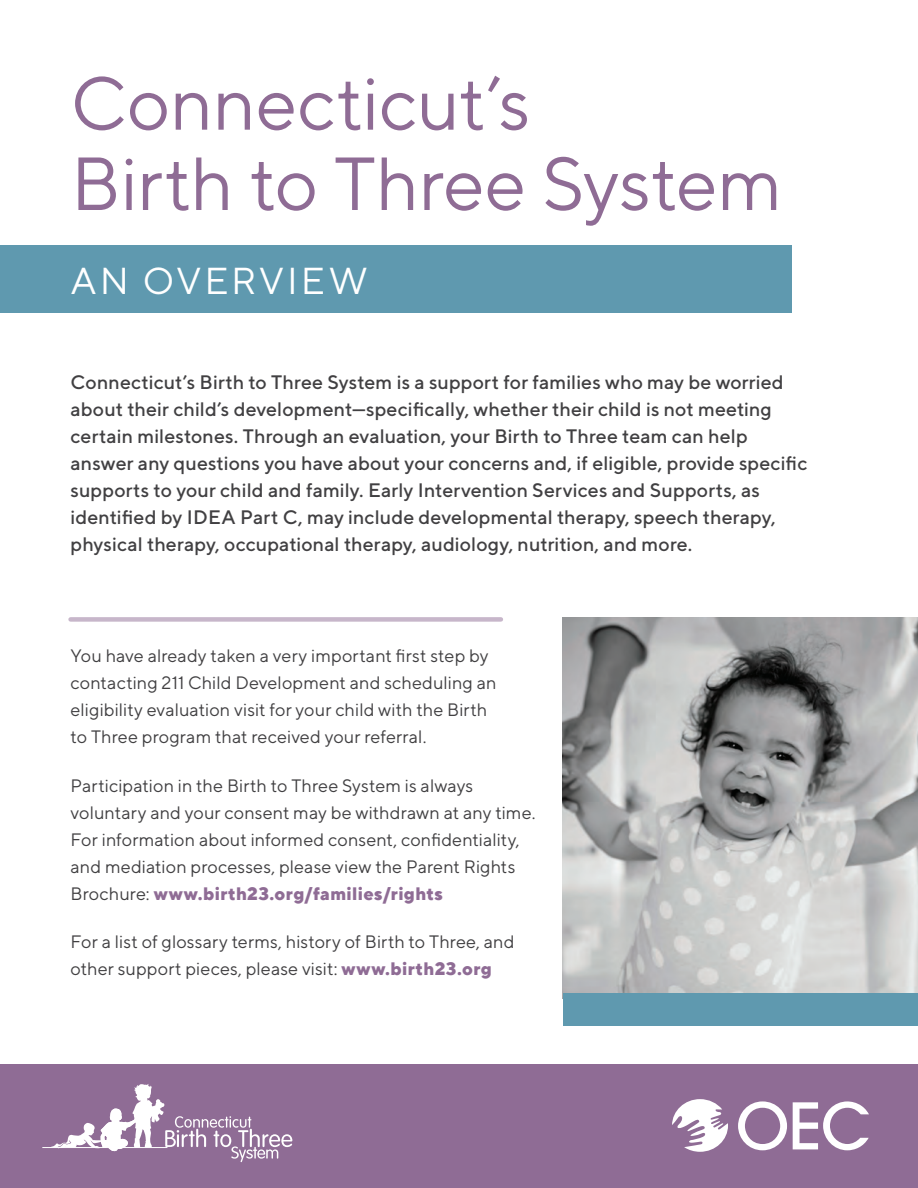
<style>
.page{position:relative;width:918px;height:1188px;background:#fff}
.page>*{position:absolute;margin:0;border:0;box-sizing:border-box;transform-origin:0 0}
.t1{font:75px/80.2px "TT Norms";letter-spacing:-.01em;color:#8f6c95}
.t2{font:37.5px "TT Norms";letter-spacing:.075em;color:#fff}
.t3{font:500 19.5px/27px "TT Norms";letter-spacing:.005em;color:#414042}
.t4{font:18px/27px "TT Norms";letter-spacing:.005em;color:#414042}
.s1{font-weight:800;color:#8f6c95}
</style>
<div class="page">
<div style="left:0;top:1065px;width:918px;height:123px;background:#8f6c95"></div>
<div style="left:0;top:246px;width:791px;height:67px;background:#5f99af"></div>
<svg style="left:51px;top:1084px;width:241px;height:78px"></svg>
<svg style="left:738px;top:1101px;width:49px;height:49px"></svg>
<svg style="left:793px;top:1101px;width:76px;height:49px"></svg>
<svg style="left:672px;top:1099px;width:56px;height:53px"></svg>
<div style="left:71px;top:617px;width:430px;height:5px;background:#c7b6ca"></div>
<img style="left:563px;top:618px;width:355px;height:375px">
<div style="left:563px;top:993px;width:355px;height:32px;background:#5f99af"></div>
<h1 class="t1" style="left:71px;top:62px;width:714px">Connecticut’s<br>Birth to Three System</h1>
<h2 class="t2" style="left:71px;top:258px;width:299px">AN OVERVIEW</h2>
<p class="t3" style="left:71px;top:369px;width:739px">Connecticut’s Birth to Three System is a support for families who may be worried about their child’s development—specifically, whether their child is not meeting certain milestones. Through an evaluation, your Birth to Three team can help answer any questions you have about your concerns and, if eligible, provide specific supports to your child and family. Early Intervention Services and Supports, as identified by IDEA Part C, may include developmental therapy, speech therapy, physical therapy, occupational therapy, audiology, nutrition, and more.</p>
<p class="t4" style="left:71px;top:642px;width:428px">You have already taken a very important first step by contacting 211 Child Development and scheduling an eligibility evaluation visit for your child with the Birth to Three program that received your referral.</p>
<p class="t4" style="left:71px;top:772px;width:466px">Participation in the Birth to Three System is always voluntary and your consent may be withdrawn at any time.<br>For information about informed consent, confidentiality, and mediation processes, please view the Parent Rights Brochure: <span class="s1">www.birth23.org/families/rights</span></p>
<p class="t4" style="left:71px;top:928px;width:446px">For a list of glossary terms, history of Birth to Three, and other support pieces, please visit: <span class="s1">www.birth23.org</span></p>
</div>
